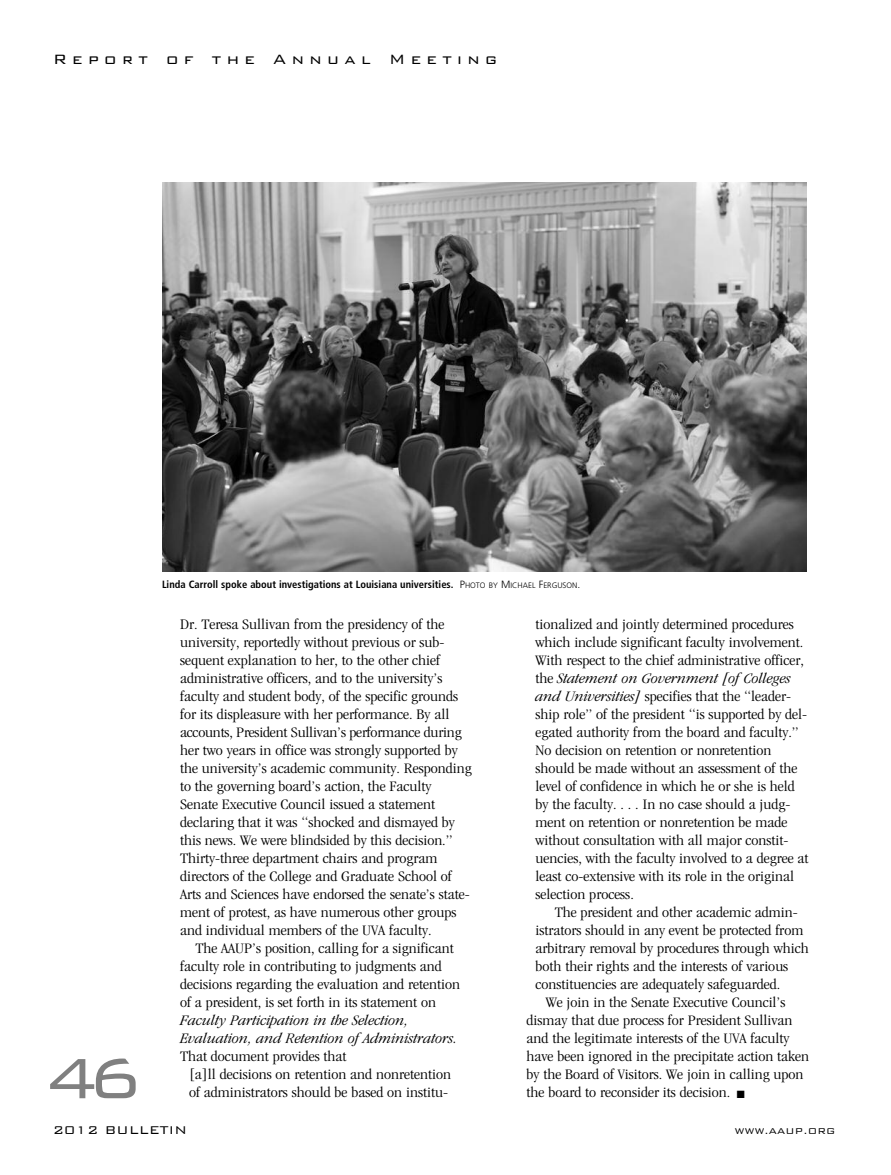
<style>
.page{position:relative;width:891px;height:1175px;background:#fff}
.page>*{position:absolute;margin:0;border:0;box-sizing:border-box;transform-origin:0 0}
.t1{font:300 75px "Bank Gothic";color:#808080}
.t2{font:300 18px "Bank Gothic BT";letter-spacing:.3em;color:#000}
.t3{font:300 condensed 15px/18px "ITC Garamond Std";color:#000;scale:1.2 1}
.t4{font:italic 300 condensed 15px/18px "ITC Garamond Std";color:#000;scale:1.2 1}
.t5{font:300 15px "Bank Gothic";letter-spacing:.015em;color:#000}
.t6{font:300 11.25px "Bank Gothic";letter-spacing:.015em;color:#000}
.t7{font:700 condensed 10.5px "Frutiger LT Std";color:#000}
.s1{font-weight:300;font-stretch:normal}
.s2{font-weight:300;font-stretch:normal;font-size:7.8px}
.s3{font-style:italic}
</style>
<div class="page">
<img style="left:162px;top:182px;width:645px;height:389px">
<p class="t2" style="left:53px;top:49px;width:446px">Report of the Annual Meeting</p>
<h1 class="t1" style="left:43px;top:1038px;width:102px">46</h1>
<p class="t7" style="left:162px;top:579px;width:420px">Linda Carroll spoke about investigations at Louisiana universities. <span class="s1">P</span><span class="s2">HOTO BY</span> <span class="s1">M</span><span class="s2">ICHAEL</span> <span class="s1">F</span><span class="s2">ERGUSON</span><span class="s1">.</span></p>
<p class="t3" style="left:180px;top:616px;width:245px">Dr. Teresa Sullivan from the presidency of the university, reportedly without previous or sub&shy;sequent explanation to her, to the other chief administrative officers, and to the university’s faculty and student body, of the specific grounds for its displeasure with her performance. By all accounts, President Sullivan’s performance during her two years in office was strongly supported by the university’s academic community. Responding to the governing board’s action, the Faculty Senate Executive Council issued a statement declaring that it was “shocked and dismayed by this news. We were blindsided by this decision.” Thirty-three department chairs and program directors of the College and Graduate School of Arts and Sciences have endorsed the senate’s state&shy;ment of protest, as have numerous other groups and individual members of the UVA faculty.</p>
<p class="t3" style="left:180px;top:940px;width:235px;text-indent:15px">The AAUP’s position, calling for a significant faculty role in contributing to judgments and decisions regarding the evaluation and retention of a president, is set forth in its statement on</p>
<p class="t4" style="left:180px;top:1012px;width:233px">Faculty Participation in the Selection,<br>Evaluation, and Retention of Administrators.</p>
<p class="t3" style="left:189px;top:1048px;width:220px;text-indent:-9px">That document provides that<br>[a]ll decisions on retention and nonretention of administrators should be based on institu-</p>
<p class="t3" style="left:536px;top:616px;width:229px">tionalized and jointly determined procedures which include significant faculty involvement.<br>With respect to the chief administrative officer, the <span class="s3">Statement on Government [of Colleges and Universities]</span> specifies that the “leader&shy;ship role” of the president “is supported by del&shy;egated authority from the board and faculty.” No decision on retention or nonretention should be made without an assessment of the level of confidence in which he or she is held by the faculty. . . . In no case should a judg&shy;ment on retention or nonretention be made without consultation with all major constit&shy;uencies, with the faculty involved to a degree at least co-extensive with its role in the original selection process.</p>
<p class="t3" style="left:555px;top:904px;width:204px">The president and other academic admin-</p>
<p class="t3" style="left:536px;top:922px;width:225px">istrators should in any event be protected from</p>
<p class="t3" style="left:536px;top:940px;width:229px">arbitrary removal by procedures through which</p>
<p class="t3" style="left:536px;top:958px;width:212px">both their rights and the interests of various</p>
<p class="t3" style="left:536px;top:976px;width:206px">constituencies are adequately safeguarded.</p>
<p class="t3" style="left:546px;top:994px;width:201px">We join in the Senate Executive Council’s</p>
<p class="t3" style="left:527px;top:1012px;width:223px">dismay that due process for President Sullivan</p>
<p class="t3" style="left:527px;top:1030px;width:220px">and the legitimate interests of the UVA faculty</p>
<p class="t3" style="left:527px;top:1048px;width:237px">have been ignored in the precipitate action taken</p>
<p class="t3" style="left:527px;top:1066px;width:232px">by the Board of Visitors. We join in calling upon</p>
<p class="t3" style="left:527px;top:1084px;width:183px">the board to reconsider its decision. ■</p>
<p class="t5" style="left:53px;top:1122px;width:136px">2012 Bulletin</p>
<p class="t6" style="left:735px;top:1125px;width:102px">www.AAuP.org</p>
</div>
